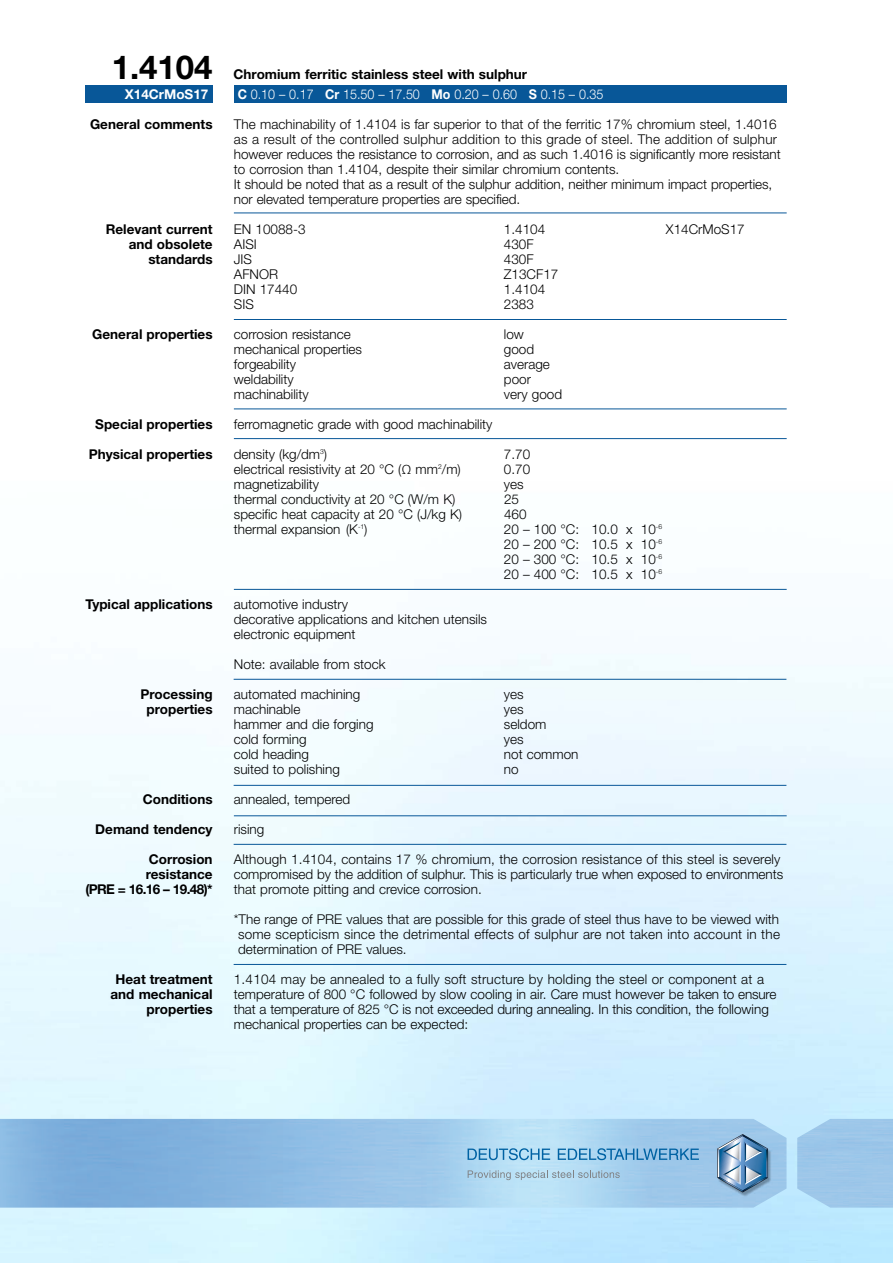
<style>
.page{position:relative;width:893px;height:1263px;background:#fff}
.page>*{position:absolute;margin:0;border:0;box-sizing:border-box;transform-origin:0 0}
.t1{font:700 33px "Helvetica Neue";color:#000}
.t2{font:300 13.5px/15px "Helvetica Neue";color:#000}
.t3{font:700 13.5px/15px "Helvetica Neue";color:#000;text-align:right}
.t4{font:300 13.5px "Helvetica Neue";color:#fff;scale:.93 1}
.t5{font:700 13.5px "Helvetica Neue";color:#fff}
.s1{font-weight:700}
.s2{font-family:"The Sans Light Caps";font-weight:400}
</style>
<div class="page">
<img style="left:797px;top:1119px;width:96px;height:88px">
<img style="left:0;top:1119px;width:786px;height:88px">
<svg style="left:717px;top:1134px;width:51px;height:58px;background:#7ea3c3"></svg>
<svg style="left:468px;top:1170px;width:152px;height:10px;background:#a9c8db"></svg>
<svg style="left:468px;top:1148px;width:82px;height:12px"></svg>
<svg style="left:558px;top:1148px;width:141px;height:12px;background:#6ca9d3"></svg>
<div style="left:234px;top:86px;width:553px;height:17px;background:#085798"></div>
<div style="left:85px;top:86px;width:128px;height:17px;background:#085798"></div>
<hr style="left:234px;top:408px;width:553px;height:1px;background:#085798">
<hr style="left:234px;top:438px;width:553px;height:1px;background:#085798">
<hr style="left:234px;top:319px;width:553px;height:1px;background:#085798">
<hr style="left:234px;top:679px;width:552px;height:1px;background:#085798">
<hr style="left:234px;top:815px;width:553px;height:1px;background:#085798">
<hr style="left:234px;top:844px;width:552px;height:1px;background:#085798">
<hr style="left:234px;top:785px;width:552px;height:1px;background:#085798">
<hr style="left:234px;top:964px;width:552px;height:1px;background:#085798">
<hr style="left:234px;top:589px;width:553px;height:1px;background:#085798">
<hr style="left:234px;top:213px;width:553px;height:1px;background:#085798">
<h1 class="t1" style="left:112px;top:55px;width:102px">1.4104</h1>
<p class="t5" style="left:125px;top:89px;width:85px">X14CrMoS17</p>
<p class="t3" style="left:90px;top:118px;width:124px">General comments</p>
<p class="t3" style="left:106px;top:223px;width:108px">Relevant current and obsolete standards</p>
<p class="t3" style="left:92px;top:328px;width:122px">General properties</p>
<p class="t3" style="left:95px;top:418px;width:119px">Special properties</p>
<p class="t3" style="left:89px;top:448px;width:125px">Physical properties</p>
<p class="t3" style="left:85px;top:598px;width:129px">Typical applications</p>
<p class="t3" style="left:141px;top:688px;width:73px;text-align:center">Processing properties</p>
<p class="t3" style="left:143px;top:793px;width:71px">Conditions</p>
<p class="t3" style="left:95px;top:823px;width:119px">Demand tendency</p>
<p class="t3" style="left:85px;top:853px;width:129px">Corrosion resistance<br>(PRE = 16.16 – 19.48)*</p>
<p class="t3" style="left:111px;top:973px;width:104px">Heat treatment and mechanical properties</p>
<p class="t3" style="left:234px;top:67px;width:295px">Chromium ferritic stainless steel with sulphur</p>
<p class="t4" style="left:238px;top:89px;width:395px"><span class="s1">C</span> 0.10 – 0.17 <span class="s1">Cr</span> 15.50 – 17.50 <span class="s1">Mo</span> 0.20 – 0.60 <span class="s1">S</span> 0.15 – 0.35</p>
<p class="t2" style="left:234px;top:118px;width:548px">The machinability of 1.4104 is far superior to that of the ferritic 17% chromium steel, 1.4016 as a result of the controlled sulphur addition to this grade of steel. The addition of sulphur however reduces the resistance to corrosion, and as such 1.4016 is significantly more resistant to corrosion than 1.4104, despite their similar chromium contents.<br>It should be noted that as a result of the sulphur addition, neither minimum impact properties, nor elevated temperature properties are specified.</p>
<p class="t2" style="left:234px;top:223px;width:73px">EN 10088-3</p>
<p class="t2" style="left:504px;top:223px;width:43px">1.4104</p>
<p class="t2" style="left:666px;top:223px;width:80px">X14CrMoS17</p>
<p class="t2" style="left:234px;top:238px;width:25px">AISI</p>
<p class="t2" style="left:504px;top:238px;width:31px">430F</p>
<p class="t2" style="left:234px;top:253px;width:20px">JIS</p>
<p class="t2" style="left:504px;top:253px;width:31px">430F</p>
<p class="t2" style="left:234px;top:268px;width:46px">AFNOR</p>
<p class="t2" style="left:504px;top:268px;width:56px">Z13CF17</p>
<p class="t2" style="left:234px;top:283px;width:65px">DIN 17440</p>
<p class="t2" style="left:504px;top:283px;width:43px">1.4104</p>
<p class="t2" style="left:234px;top:298px;width:22px">SIS</p>
<p class="t2" style="left:504px;top:298px;width:32px">2383</p>
<p class="t2" style="left:234px;top:328px;width:118px">corrosion resistance</p>
<p class="t2" style="left:504px;top:328px;width:22px">low</p>
<p class="t2" style="left:234px;top:343px;width:130px">mechanical properties</p>
<p class="t2" style="left:504px;top:343px;width:32px">good</p>
<p class="t2" style="left:234px;top:358px;width:64px">forgeability</p>
<p class="t2" style="left:504px;top:358px;width:48px">average</p>
<p class="t2" style="left:234px;top:373px;width:61px">weldability</p>
<p class="t2" style="left:504px;top:373px;width:29px">poor</p>
<p class="t2" style="left:234px;top:388px;width:76px">machinability</p>
<p class="t2" style="left:504px;top:388px;width:60px">very good</p>
<p class="t2" style="left:234px;top:418px;width:260px">ferromagnetic grade with good machinability</p>
<p class="t2" style="left:234px;top:448px;width:95px">density (kg/dm<sup>3</sup>)</p>
<p class="t2" style="left:504px;top:448px;width:28px">7.70</p>
<p class="t2" style="left:234px;top:463px;width:228px">electrical resistivity at 20 °C (<span class="s2">Ω</span> mm<sup>2</sup>/m)</p>
<p class="t2" style="left:504px;top:463px;width:28px">0.70</p>
<p class="t2" style="left:234px;top:478px;width:87px">magnetizability</p>
<p class="t2" style="left:504px;top:478px;width:21px">yes</p>
<p class="t2" style="left:234px;top:493px;width:223px">thermal conductivity at 20 °C (W/m K)</p>
<p class="t2" style="left:504px;top:493px;width:17px">25</p>
<p class="t2" style="left:234px;top:508px;width:230px">specific heat capacity at 20 °C (J/kg K)</p>
<p class="t2" style="left:504px;top:508px;width:24px">460</p>
<p class="t2" style="left:234px;top:523px;width:135px">thermal expansion (K<sup>-1</sup>)</p>
<p class="t2" style="left:504px;top:523px;width:160px;text-align:justify">20 – 100 °C: 10.0 x 10<sup>-6<br></sup>20 – 200 °C: 10.5 x 10<sup>-6<br></sup>20 – 300 °C: 10.5 x 10<sup>-6<br></sup>20 – 400 °C: 10.5 x 10<sup>-6</sup></p>
<p class="t2" style="left:234px;top:598px;width:255px">automotive industry<br>decorative applications and kitchen utensils electronic equipment</p>
<p class="t2" style="left:234px;top:658px;width:153px">Note: available from stock</p>
<p class="t2" style="left:234px;top:688px;width:128px">automated machining</p>
<p class="t2" style="left:504px;top:688px;width:21px">yes</p>
<p class="t2" style="left:234px;top:703px;width:68px">machinable</p>
<p class="t2" style="left:504px;top:703px;width:21px">yes</p>
<p class="t2" style="left:234px;top:718px;width:141px">hammer and die forging</p>
<p class="t2" style="left:504px;top:718px;width:44px">seldom</p>
<p class="t2" style="left:234px;top:733px;width:74px">cold forming</p>
<p class="t2" style="left:504px;top:733px;width:21px">yes</p>
<p class="t2" style="left:234px;top:748px;width:77px">cold heading</p>
<p class="t2" style="left:504px;top:748px;width:76px">not common</p>
<p class="t2" style="left:234px;top:763px;width:107px">suited to polishing</p>
<p class="t2" style="left:504px;top:763px;width:16px">no</p>
<p class="t2" style="left:234px;top:793px;width:118px">annealed, tempered</p>
<p class="t2" style="left:234px;top:823px;width:32px">rising</p>
<p class="t2" style="left:234px;top:853px;width:551px">Although 1.4104, contains 17 % chromium, the corrosion resistance of this steel is severely compromised by the addition of sulphur. This is particularly true when exposed to environments that promote pitting and crevice corrosion.</p>
<p class="t2" style="left:238px;top:913px;width:543px;text-align:justify;text-indent:-4px">*The range of PRE values that are possible for this grade of steel thus have to be viewed with some scepticism since the detrimental effects of sulphur are not taken into account in the determination of PRE values.</p>
<p class="t2" style="left:234px;top:973px;width:544px">1.4104 may be annealed to a fully soft structure by holding the steel or component at a temperature of 800 °C followed by slow cooling in air. Care must however be taken to ensure that a temperature of 825 °C is not exceeded during annealing. In this condition, the following mechanical properties can be expected:</p>
</div>
